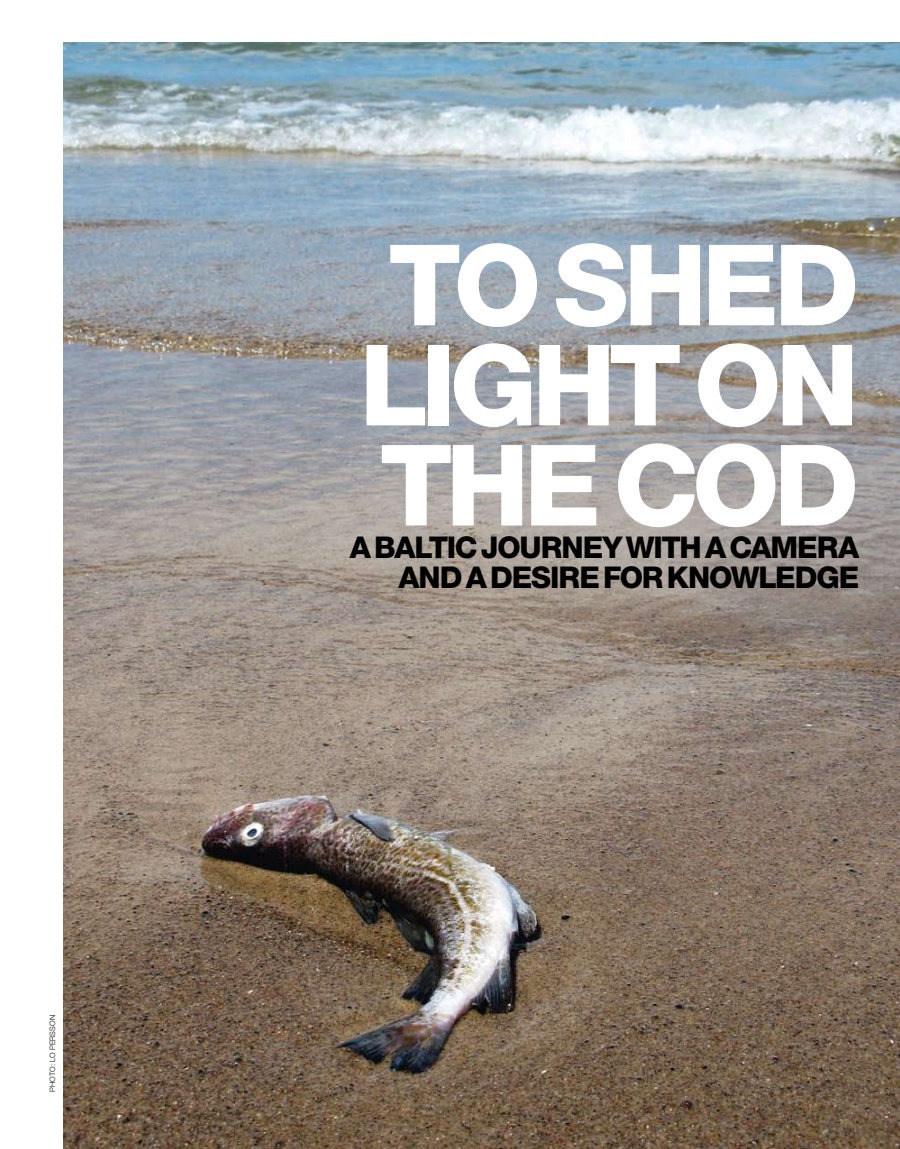
<style>
.page{position:relative;width:900px;height:1149px;background:#fff}
.page>*{position:absolute;margin:0;border:0;box-sizing:border-box;transform-origin:0 0}
.t1{font:800 112.5px/100px "Helvetica Neue LT Pro";letter-spacing:-.05em;color:#fff}
.t2{font:800 30px "Helvetica Neue LT Pro";letter-spacing:-.035em;color:#000}
.t3{font:300 7.5px "Helvetica Neue LT Pro";letter-spacing:.015em;color:#000}
</style>
<div class="page">
<img style="left:64px;top:43px;width:836px;height:1105px">
<p class="t3" style="left:48px;top:1091px;width:79px;rotate:-90deg">PHOTO: LO PERSSON</p>
<h1 class="t1" style="left:359px;top:235px;width:501px">TO SHED<br>LIGHT ON</h1>
<h1 class="t1" style="left:380px;top:435px;width:481px">THE COD</h1>
<p class="t2" style="left:398px;top:559px;width:462px">AND A DESIRE FOR KNOWLEDGE</p>
<p class="t2" style="left:350px;top:529px;width:511px">ABALTIC JOURNEY WITH A CAMERA</p>
</div>
